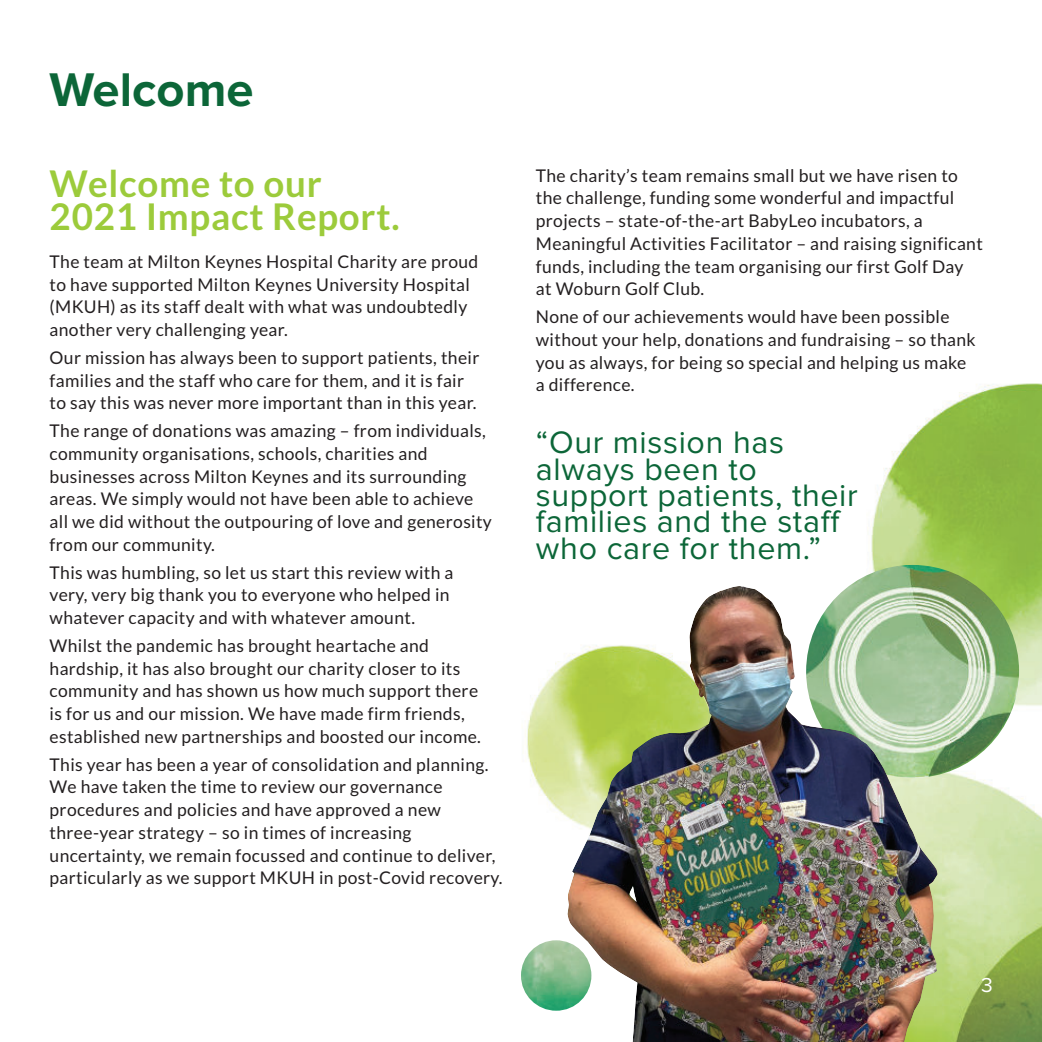
<style>
.page{position:relative;width:1042px;height:1042px;background:#fff}
.page>*{position:absolute;margin:0;border:0;box-sizing:border-box;transform-origin:0 0}
.t1{font:700 49px "Proxima Nova";color:#0c6638}
.t2{font:700 36.75px/33.2px "Lato";letter-spacing:.02em;color:#9ccb3b}
.t3{font:32.2px/26.4px "Proxima Nova";letter-spacing:.02em;color:#0c6638}
.t4{font:21px "Proxima Nova";color:#fff}
.t5{font:17.5px/22.8px "Lato";letter-spacing:.02em;color:#231f20}
</style>
<div class="page">
<img style="left:521px;top:383px;width:521px;height:659px">
<div style="left:559px;top:992px;width:85px;height:50px;background:#fff"></div>
<img style="left:806px;top:565px;width:213px;height:213px;border-radius:50%">
<img style="left:521px;top:940px;width:70px;height:70px;border-radius:50%">
<img style="left:567px;top:586px;width:370px;height:456px">
<h1 class="t1" style="left:50px;top:69px;width:205px">Welcome</h1>
<h2 class="t2" style="left:50px;top:169px;width:351px">Welcome to our<br>2021 Impact Report.</h2>
<p class="t5" style="left:50px;top:251px;width:430px">The team at Milton Keynes Hospital Charity are proud to have supported Milton Keynes University Hospital (MKUH) as its staff dealt with what was undoubtedly another very challenging year.</p>
<p class="t5" style="left:50px;top:347px;width:431px">Our mission has always been to support patients, their families and the staff who care for them, and it is fair to say this was never more important than in this year.</p>
<p class="t5" style="left:50px;top:420px;width:444px">The range of donations was amazing – from individuals, community organisations, schools, charities and businesses across Milton Keynes and its surrounding areas. We simply would not have been able to achieve all we did without the outpouring of love and generosity from our community.</p>
<p class="t5" style="left:50px;top:562px;width:405px">This was humbling, so let us start this review with a very, very big thank you to everyone who helped in whatever capacity and with whatever amount.</p>
<p class="t5" style="left:50px;top:635px;width:433px">Whilst the pandemic has brought heartache and hardship, it has also brought our charity closer to its community and has shown us how much support there is for us and our mission. We have made firm friends, established new partnerships and boosted our income.</p>
<p class="t5" style="left:50px;top:754px;width:454px">This year has been a year of consolidation and planning.<br>We have taken the time to review our governance procedures and policies and have approved a new three-year strategy – so in times of increasing uncertainty, we remain focussed and continue to deliver, particularly as we support MKUH in post-Covid recovery.</p>
<p class="t5" style="left:536px;top:165px;width:448px">The charity’s team remains small but we have risen to the challenge, funding some wonderful and impactful projects – state-of-the-art BabyLeo incubators, a Meaningful Activities Facilitator – and raising significant funds, including the team organising our first Golf Day at Woburn Golf Club.</p>
<p class="t5" style="left:536px;top:306px;width:441px">None of our achievements would have been possible without your help, donations and fundraising – so thank you as always, for being so special and helping us make a difference.</p>
<h3 class="t3" style="left:536px;top:431px;width:323px">“Our mission has always been to support patients, their families and the staff who care for them.”</h3>
<p class="t4" style="left:981px;top:976px;width:13px">3</p>
</div>
